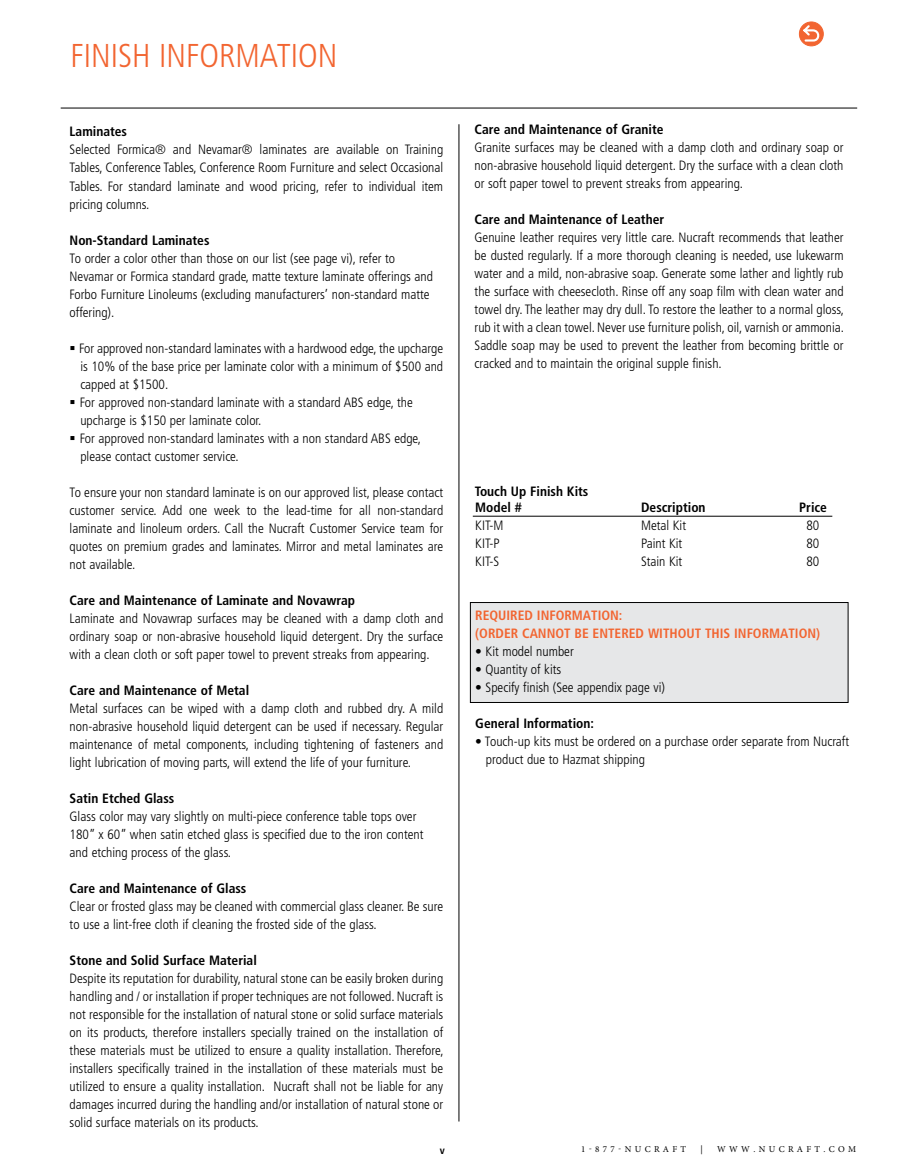
<style>
.page{position:relative;width:918px;height:1175px;background:#fff}
.page>*{position:absolute;margin:0;border:0;box-sizing:border-box;transform-origin:0 0}
.t1{font:300 condensed 33px "Frutiger LT Std";color:#f26531}
.t2{font:300 condensed 13.5px/18px "Frutiger LT Std";color:#000;text-align:justify}
.t3{font:700 condensed 13.5px "Frutiger LT Std";color:#000}
.t4{font:700 condensed 13.5px/18px "Frutiger LT Std";color:#f26531}
.t5{font:700 condensed 10.5px "Frutiger LT Std";color:#000}
.t6{font:9px "Minion Pro";letter-spacing:.37em;color:#000}
</style>
<div class="page">
<div style="left:799px;top:22px;width:24px;height:24px;background:#f26531;border-radius:50%"></div>
<div style="left:799px;top:22px;width:25px;height:24px;border:1px solid #f26531;border-radius:50%"></div>
<svg style="left:801px;top:23px;width:21px;height:20px"></svg>
<hr style="left:459px;top:124px;width:1px;height:997px;background:#000">
<div style="left:470px;top:602px;width:378px;height:100px;background:#e6e7e8"></div>
<div style="left:470px;top:602px;width:378px;height:100px;border:1px solid #000"></div>
<hr style="left:473px;top:516px;width:359px;height:1px;background:#000">
<hr style="left:61px;top:108px;width:796px;height:1px;background:#000">
<h1 class="t1" style="left:70px;top:36px;width:269px">FINISH INFORMATION</h1>
<p class="t3" style="left:70px;top:124px;width:59px">Laminates</p>
<p class="t2" style="left:70px;top:141px;width:375px">Selected Formica® and Nevamar® laminates are available on Training Tables, Conference Tables, Conference Room Furniture and select Occasional Tables. For standard laminate and wood pricing, refer to individual item pricing columns.</p>
<p class="t3" style="left:70px;top:232px;width:141px">Non-Standard Laminates</p>
<p class="t2" style="left:70px;top:249px;width:365px;text-align:left">To order a color other than those on our list (see page vi), refer to Nevamar or Formica standard grade, matte texture laminate offerings and Forbo Furniture Linoleums (excluding manufacturers’ non-standard matte offering).</p>
<p class="t2" style="left:79px;top:339px;width:366px;text-align:left">For approved non-standard laminates with a hardwood edge, the upcharge is 10% of the base price per laminate color with a minimum of $500 and capped at $1500.<br>For approved non-standard laminate with a standard ABS edge, the upcharge is $150 per laminate color.<br>For approved non-standard laminates with a non standard ABS edge, please contact customer service.</p>
<p class="t2" style="left:70px;top:483px;width:375px">To ensure your non standard laminate is on our approved list, please contact customer service. Add one week to the lead-time for all non-standard laminate and linoleum orders. Call the Nucraft Customer Service team for quotes on premium grades and laminates. Mirror and metal laminates are not available.</p>
<p class="t3" style="left:70px;top:592px;width:287px">Care and Maintenance of Laminate and Novawrap</p>
<p class="t2" style="left:70px;top:609px;width:375px">Laminate and Novawrap surfaces may be cleaned with a damp cloth and ordinary soap or non-abrasive household liquid detergent. Dry the surface with a clean cloth or soft paper towel to prevent streaks from appearing.</p>
<p class="t3" style="left:70px;top:682px;width:181px">Care and Maintenance of Metal</p>
<p class="t2" style="left:70px;top:699px;width:375px">Metal surfaces can be wiped with a damp cloth and rubbed dry. A mild non-abrasive household liquid detergent can be used if necessary. Regular maintenance of metal components, including tightening of fasteners and light lubrication of moving parts, will extend the life of your furniture.</p>
<p class="t3" style="left:70px;top:790px;width:106px">Satin Etched Glass</p>
<p class="t2" style="left:70px;top:807px;width:356px;text-align:left">Glass color may vary slightly on multi-piece conference table tops over<br>180” x 60” when satin etched glass is specified due to the iron content and etching process of the glass.</p>
<p class="t3" style="left:70px;top:880px;width:178px">Care and Maintenance of Glass</p>
<p class="t2" style="left:70px;top:897px;width:375px">Clear or frosted glass may be cleaned with commercial glass cleaner. Be sure to use a lint-free cloth if cleaning the frosted side of the glass.</p>
<p class="t3" style="left:70px;top:952px;width:189px">Stone and Solid Surface Material</p>
<p class="t2" style="left:70px;top:969px;width:376px">Despite its reputation for durability, natural stone can be easily broken during handling and / or installation if proper techniques are not followed. Nucraft is not responsible for the installation of natural stone or solid surface materials on its products, therefore installers specially trained on the installation of these materials must be utilized to ensure a quality installation. Therefore, installers specifically trained in the installation of these materials must be utilized to ensure a quality installation. Nucraft shall not be liable for any damages incurred during the handling and/or installation of natural stone or solid surface materials on its products.</p>
<p class="t5" style="left:440px;top:1144px;width:7px">v</p>
<p class="t3" style="left:475px;top:121px;width:190px">Care and Maintenance of Granite</p>
<p class="t2" style="left:475px;top:139px;width:370px">Granite surfaces may be cleaned with a damp cloth and ordinary soap or non-abrasive household liquid detergent. Dry the surface with a clean cloth or soft paper towel to prevent streaks from appearing.</p>
<p class="t3" style="left:475px;top:211px;width:191px">Care and Maintenance of Leather</p>
<p class="t2" style="left:475px;top:229px;width:371px">Genuine leather requires very little care. Nucraft recommends that leather be dusted regularly. If a more thorough cleaning is needed, use lukewarm water and a mild, non-abrasive soap. Generate some lather and lightly rub the surface with cheesecloth. Rinse off any soap film with clean water and towel dry. The leather may dry dull. To restore the leather to a normal gloss, rub it with a clean towel. Never use furniture polish, oil, varnish or ammonia.<br>Saddle soap may be used to prevent the leather from becoming brittle or cracked and to maintain the original supple finish.</p>
<p class="t3" style="left:475px;top:483px;width:115px">Touch Up Finish Kits</p>
<p class="t3" style="left:475px;top:499px;width:48px">Model #</p>
<p class="t3" style="left:641px;top:499px;width:66px">Description</p>
<p class="t3" style="left:799px;top:499px;width:29px">Price</p>
<p class="t2" style="left:475px;top:516px;width:30px">KIT-M</p>
<p class="t2" style="left:641px;top:516px;width:47px">Metal Kit</p>
<p class="t2" style="left:806px;top:516px;width:14px">80</p>
<p class="t2" style="left:475px;top:534px;width:26px">KIT-P</p>
<p class="t2" style="left:641px;top:534px;width:43px">Paint Kit</p>
<p class="t2" style="left:806px;top:534px;width:14px">80</p>
<p class="t2" style="left:475px;top:552px;width:26px">KIT-S</p>
<p class="t2" style="left:641px;top:552px;width:43px">Stain Kit</p>
<p class="t2" style="left:806px;top:552px;width:14px">80</p>
<p class="t4" style="left:475px;top:606px;width:346px">REQUIRED INFORMATION:<br>(ORDER CANNOT BE ENTERED WITHOUT THIS INFORMATION)</p>
<p class="t2" style="left:475px;top:642px;width:100px">• Kit model number</p>
<p class="t2" style="left:475px;top:660px;width:87px">• Quantity of kits</p>
<p class="t2" style="left:475px;top:678px;width:191px">• Specify finish (See appendix page vi)</p>
<p class="t3" style="left:475px;top:715px;width:120px">General Information:</p>
<p class="t2" style="left:486px;top:732px;width:365px;text-indent:-11px">• Touch-up kits must be ordered on a purchase order separate from Nucraft product due to Hazmat shipping</p>
<p class="t6" style="left:581px;top:1142px;width:107px">1-877-NUCRAFT</p>
<p class="t6" style="left:700px;top:1142px;width:4px">|</p>
<p class="t6" style="left:717px;top:1142px;width:141px">WWW.NUCRAFT.COM</p>
</div>
